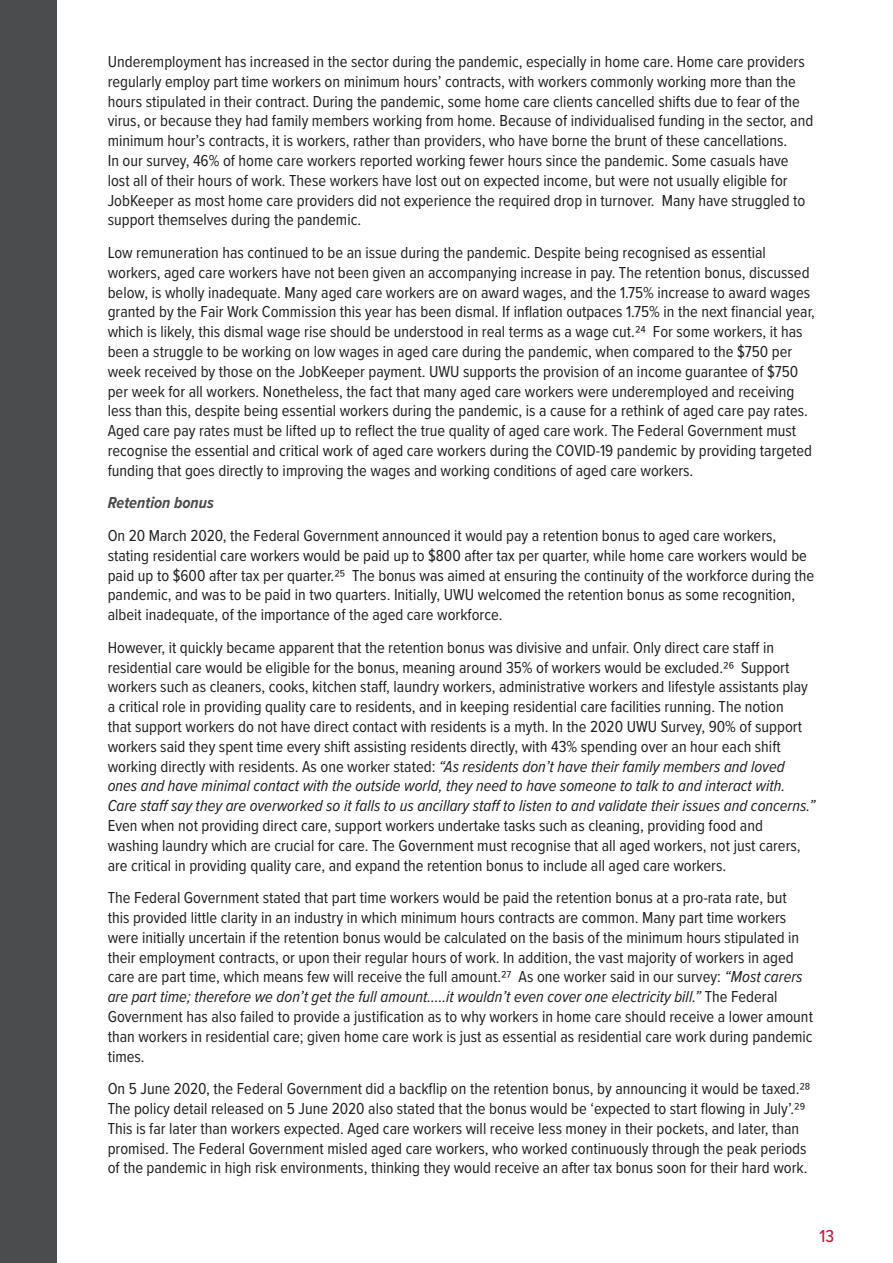
<style>
.page{position:relative;width:893px;height:1263px;background:#fff}
.page>*{position:absolute;margin:0;border:0;box-sizing:border-box;transform-origin:0 0}
.t1{font:500 18px "Proxima Nova Cond";color:#c5203a}
.Body{font:16.5px/19.8px "Proxima Nova Cond";color:#231f20}
.Body-2{font:italic 700 16.5px "Proxima Nova Cond";color:#4b4c4d}
.s1{font-style:italic}
</style>
<div class="page">
<div style="left:0;top:0;width:57px;height:1263px;background:#4b4c4d"></div>
<p class="Body" style="left:108px;top:51px;width:707px">Underemployment has increased in the sector during the pandemic, especially in home care. Home care providers regularly employ part time workers on minimum hours’ contracts, with workers commonly working more than the hours stipulated in their contract. During the pandemic, some home care clients cancelled shifts due to fear of the virus, or because they had family members working from home. Because of individualised funding in the sector, and minimum hour’s contracts, it is workers, rather than providers, who have borne the brunt of these cancellations.<br>In our survey, 46% of home care workers reported working fewer hours since the pandemic. Some casuals have lost all of their hours of work. These workers have lost out on expected income, but were not usually eligible for JobKeeper as most home care providers did not experience the required drop in turnover. Many have struggled to support themselves during the pandemic.</p>
<p class="Body" style="left:108px;top:242px;width:709px">Low remuneration has continued to be an issue during the pandemic. Despite being recognised as essential workers, aged care workers have not been given an accompanying increase in pay. The retention bonus, discussed below, is wholly inadequate. Many aged care workers are on award wages, and the 1.75% increase to award wages granted by the Fair Work Commission this year has been dismal. If inflation outpaces 1.75% in the next financial year, which is likely, this dismal wage rise should be understood in real terms as a wage cut.24 For some workers, it has been a struggle to be working on low wages in aged care during the pandemic, when compared to the $750 per week received by those on the JobKeeper payment. UWU supports the provision of an income guarantee of $750 per week for all workers. Nonetheless, the fact that many aged care workers were underemployed and receiving less than this, despite being essential workers during the pandemic, is a cause for a rethink of aged care pay rates.<br>Aged care pay rates must be lifted up to reflect the true quality of aged care work. The Federal Government must recognise the essential and critical work of aged care workers during the COVID-19 pandemic by providing targeted funding that goes directly to improving the wages and working conditions of aged care workers.</p>
<p class="Body-2" style="left:108px;top:491px;width:108px">Retention bonus</p>
<p class="Body" style="left:108px;top:525px;width:708px">On 20 March 2020, the Federal Government announced it would pay a retention bonus to aged care workers, stating residential care workers would be paid up to $800 after tax per quarter, while home care workers would be paid up to $600 after tax per quarter.25 The bonus was aimed at ensuring the continuity of the workforce during the pandemic, and was to be paid in two quarters. Initially, UWU welcomed the retention bonus as some recognition, albeit inadequate, of the importance of the aged care workforce.</p>
<p class="Body" style="left:108px;top:637px;width:709px">However, it quickly became apparent that the retention bonus was divisive and unfair. Only direct care staff in residential care would be eligible for the bonus, meaning around 35% of workers would be excluded.26 Support workers such as cleaners, cooks, kitchen staff, laundry workers, administrative workers and lifestyle assistants play a critical role in providing quality care to residents, and in keeping residential care facilities running. The notion<br>that support workers do not have direct contact with residents is a myth. In the 2020 UWU Survey, 90% of support workers said they spent time every shift assisting residents directly, with 43% spending over an hour each shift working directly with residents. As one worker stated: <span class="s1">“As residents don’t have their family members and loved ones and have minimal contact with the outside world, they need to have someone to talk to and interact with.<br>Care staff say they are overworked so it falls to us ancillary staff to listen to and validate their issues and concerns.” </span>Even when not providing direct care, support workers undertake tasks such as cleaning, providing food and washing laundry which are crucial for care. The Government must recognise that all aged workers, not just carers, are critical in providing quality care, and expand the retention bonus to include all aged care workers.</p>
<p class="Body" style="left:108px;top:887px;width:707px">The Federal Government stated that part time workers would be paid the retention bonus at a pro-rata rate, but<br>this provided little clarity in an industry in which minimum hours contracts are common. Many part time workers were initially uncertain if the retention bonus would be calculated on the basis of the minimum hours stipulated in their employment contracts, or upon their regular hours of work. In addition, the vast majority of workers in aged care are part time, which means few will receive the full amount.27 As one worker said in our survey: <span class="s1">“Most carers are part time; therefore we don’t get the full amount…..it wouldn’t even cover one electricity bill.”</span> The Federal Government has also failed to provide a justification as to why workers in home care should receive a lower amount than workers in residential care; given home care work is just as essential as residential care work during pandemic times.</p>
<p class="Body" style="left:108px;top:1078px;width:704px">On 5 June 2020, the Federal Government did a backflip on the retention bonus, by announcing it would be taxed.28<br>The policy detail released on 5 June 2020 also stated that the bonus would be ‘expected to start flowing in July’.29<br>This is far later than workers expected. Aged care workers will receive less money in their pockets, and later, than promised. The Federal Government misled aged care workers, who worked continuously through the peak periods of the pandemic in high risk environments, thinking they would receive an after tax bonus soon for their hard work.</p>
<p class="t1" style="left:819px;top:1223px;width:16px">13</p>
</div>
